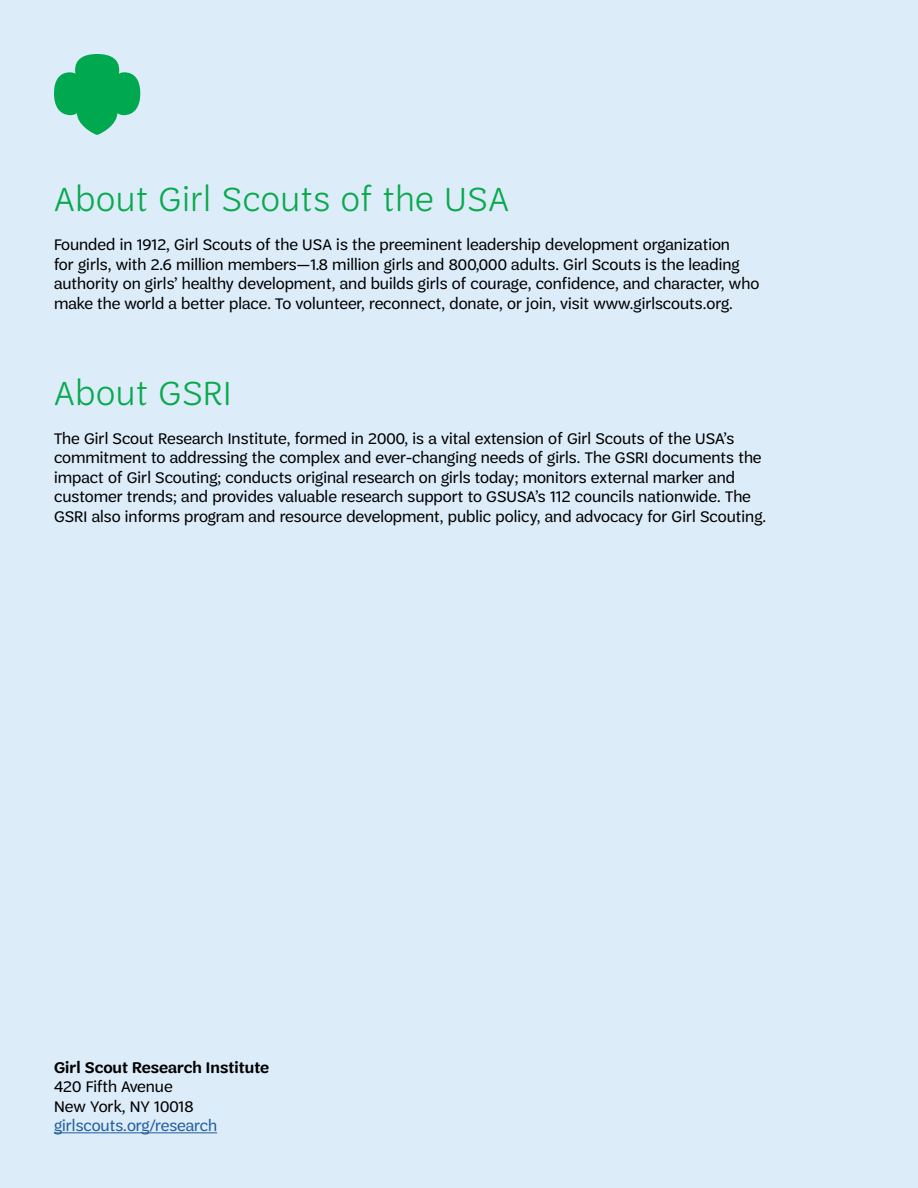
<style>
.page{position:relative;width:918px;height:1188px;background:#dcecf9}
.page>*{position:absolute;margin:0;border:0;box-sizing:border-box;transform-origin:0 0}
.t1{font:300 36px "Trefoil Sans";letter-spacing:.025em;color:#09a94e}
.t2{font:16.5px/19.5px "Trefoil Sans";letter-spacing:.005em;color:#000}
.t3{font:600 16.5px "Trefoil Sans";letter-spacing:.005em;color:#000}
.t4{font:16.5px "Trefoil Sans";letter-spacing:.005em;color:#215e9e}
</style>
<div class="page">
<hr style="left:54px;top:1132px;width:163px;height:1px;background:#215e9e">
<svg style="left:54px;top:54px;width:86px;height:81px"></svg>
<h1 class="t1" style="left:54px;top:180px;width:456px">About Girl Scouts of the USA</h1>
<p class="t2" style="left:54px;top:235px;width:707px">Founded in 1912, Girl Scouts of the USA is the preeminent leadership development organization<br>for girls, with 2.6 million members—1.8 million girls and 800,000 adults. Girl Scouts is the leading authority on girls’ healthy development, and builds girls of courage, confidence, and character, who make the world a better place. To volunteer, reconnect, donate, or join, visit www.girlscouts.org.</p>
<h1 class="t1" style="left:54px;top:373px;width:179px">About GSRI</h1>
<p class="t2" style="left:54px;top:429px;width:714px">The Girl Scout Research Institute, formed in 2000, is a vital extension of Girl Scouts of the USA’s commitment to addressing the complex and ever-changing needs of girls. The GSRI documents the impact of Girl Scouting; conducts original research on girls today; monitors external marker and customer trends; and provides valuable research support to GSUSA’s 112 councils nationwide. The GSRI also informs program and resource development, public policy, and advocacy for Girl Scouting.</p>
<p class="t3" style="left:54px;top:1058px;width:217px">Girl Scout Research Institute</p>
<p class="t2" style="left:54px;top:1077px;width:141px">420 Fifth Avenue<br>New York, NY 10018</p>
<p class="t4" style="left:54px;top:1117px;width:165px">girlscouts.org/research</p>
</div>
